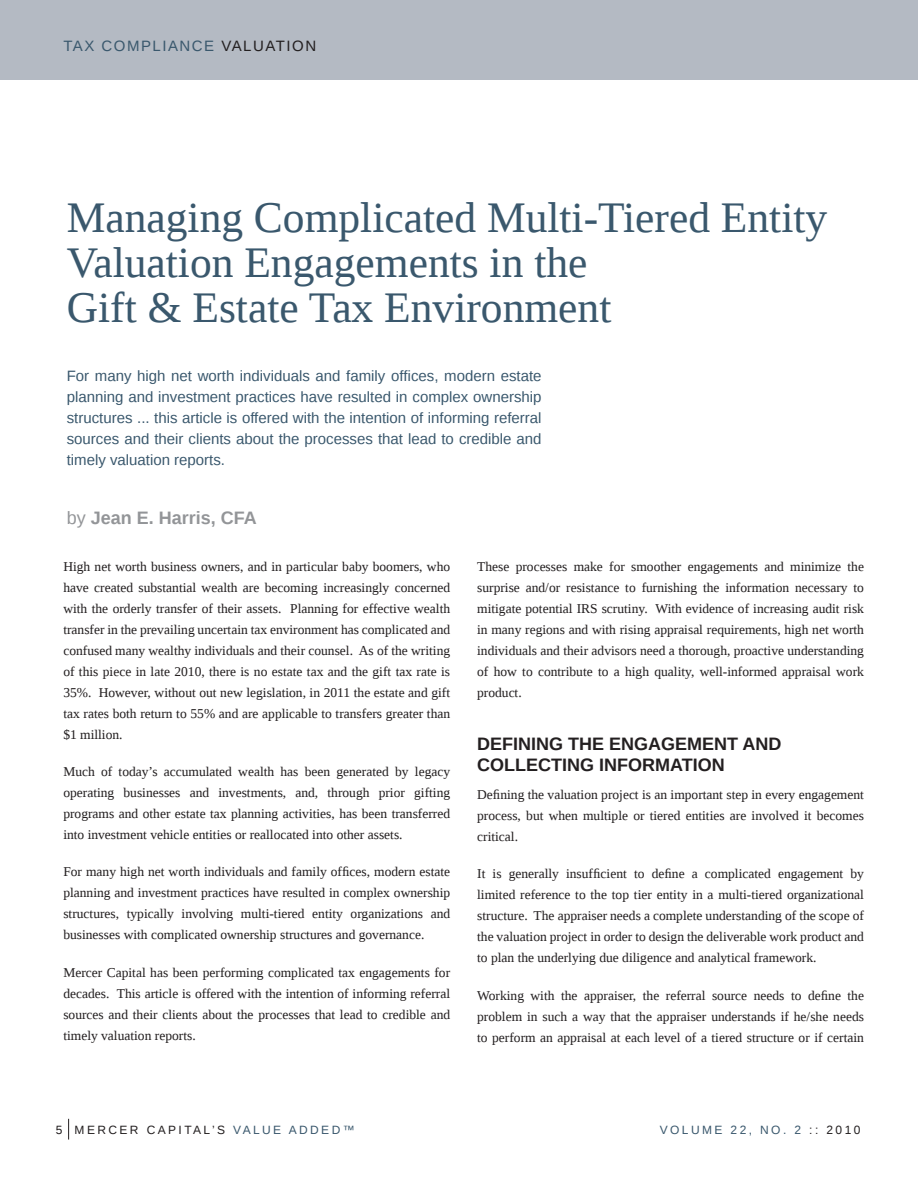
<style>
.page{position:relative;width:918px;height:1188px;background:#fff}
.page>*{position:absolute;margin:0;border:0;box-sizing:border-box;transform-origin:0 0}
.t1{font:43.5px/45px "Liberation Serif";color:#3a586d}
.t2{font:700 18px "Liberation Sans";color:#231f20}
.t3{font:700 18px "Liberation Sans";color:#939598}
.t4{font:15px/21px "Liberation Sans";color:#3a586d;text-align:justify}
.t5{font:15px "Liberation Sans";letter-spacing:.1em;color:#231f20}
.t6{font:13.5px/21px "Liberation Serif";color:#231f20;text-align:justify}
.t7{font:12px "Liberation Sans";letter-spacing:.2em;color:#231f20}
.t8{font:12px "Liberation Sans";letter-spacing:.2em;color:#3a586d}
.s1{color:#3a586d}
.s2{font-weight:400}
.s3{color:#231f20}
</style>
<div class="page">
<svg style="left:68px;top:1119px;width:1px;height:21px"></svg>
<div style="left:0;top:0;width:918px;height:80px;background:#b4bac3"></div>
<p class="t4" style="left:63px;top:36px;width:52px">Ta x Com</p>
<p class="t5" style="left:141px;top:38px;width:177px"><span class="s1">pliance</span> Valuation</p>
<h1 class="t1" style="left:67px;top:195px;width:762px">Managing Complicated Multi-Tiered Entity<br>Valuation Engagements in the<br>Gift &amp; Estate Tax Environment</h1>
<p class="t4" style="left:67px;top:366px;width:476px">For many high net worth individuals and family offices, modern estate planning and investment practices have resulted in complex ownership structures ... this article is offered with the intention of informing referral sources and their clients about the processes that lead to credible and timely valuation reports.</p>
<h2 class="t3" style="left:67px;top:506px;width:192px"><span class="s2">by</span> JEAN E. HARRIS, CFA</h2>
<p class="t6" style="left:63px;top:556px;width:388px">High net worth business owners, and in particular baby boomers, who have created substantial wealth are becoming increasingly concerned with the orderly transfer of their assets. Planning for effective wealth transfer in the prevailing uncertain tax environment has complicated and confused many wealthy individuals and their counsel. As of the writing of this piece in late 2010, there is no estate tax and the gift tax rate is 35%. However, without out new legislation, in 2011 the estate and gift tax rates both return to 55% and are applicable to transfers greater than $1 million.</p>
<p class="t6" style="left:63px;top:761px;width:388px">Much of today’s accumulated wealth has been generated by legacy operating businesses and investments, and, through prior gifting programs and other estate tax planning activities, has been transferred into investment vehicle entities or reallocated into other assets.</p>
<p class="t6" style="left:63px;top:861px;width:388px">For many high net worth individuals and family offices, modern estate planning and investment practices have resulted in complex ownership structures, typically involving multi-tiered entity organizations and businesses with complicated ownership structures and governance.</p>
<p class="t6" style="left:63px;top:962px;width:388px">Mercer Capital has been performing complicated tax engagements for decades. This article is offered with the intention of informing referral sources and their clients about the processes that lead to credible and timely valuation reports.</p>
<p class="t6" style="left:477px;top:556px;width:388px">These processes make for smoother engagements and minimize the surprise and/or resistance to furnishing the information necessary to mitigate potential IRS scrutiny. With evidence of increasing audit risk in many regions and with rising appraisal requirements, high net worth individuals and their advisors need a thorough, proactive understanding of how to contribute to a high quality, well-informed appraisal work product.</p>
<h2 class="t2" style="left:477px;top:732px;width:36px">DEFINING</h2>
<h2 class="t2" style="left:568px;top:732px;width:55px">TH E ENGAG</h2>
<h2 class="t2" style="left:675px;top:732px;width:81px">EMENT AND</h2>
<h2 class="t2" style="left:477px;top:753px;width:73px">COLLECTING</h2>
<h2 class="t2" style="left:599px;top:753px;width:125px">INFORMATION</h2>
<p class="t6" style="left:477px;top:784px;width:388px">Defining the valuation project is an important step in every engagement process, but when multiple or tiered entities are involved it becomes critical.</p>
<p class="t6" style="left:477px;top:863px;width:388px">It is generally insufficient to define a complicated engagement by limited reference to the top tier entity in a multi-tiered organizational structure. The appraiser needs a complete understanding of the scope of the valuation project in order to design the deliverable work product and to plan the underlying due diligence and analytical framework.</p>
<p class="t6" style="left:477px;top:984px;width:388px">Working with the appraiser, the referral source needs to define the problem in such a way that the appraiser understands if he/she needs to perform an appraisal at each level of a tiered structure or if certain</p>
<p class="t7" style="left:56px;top:1123px;width:300px">5 Mercer Ca pita l’s <span class="s1">Va lue Add ed ™</span></p>
<p class="t8" style="left:660px;top:1123px;width:202px">Vo lum e 22, No . 2 <span class="s3">:: 2010</span></p>
</div>
